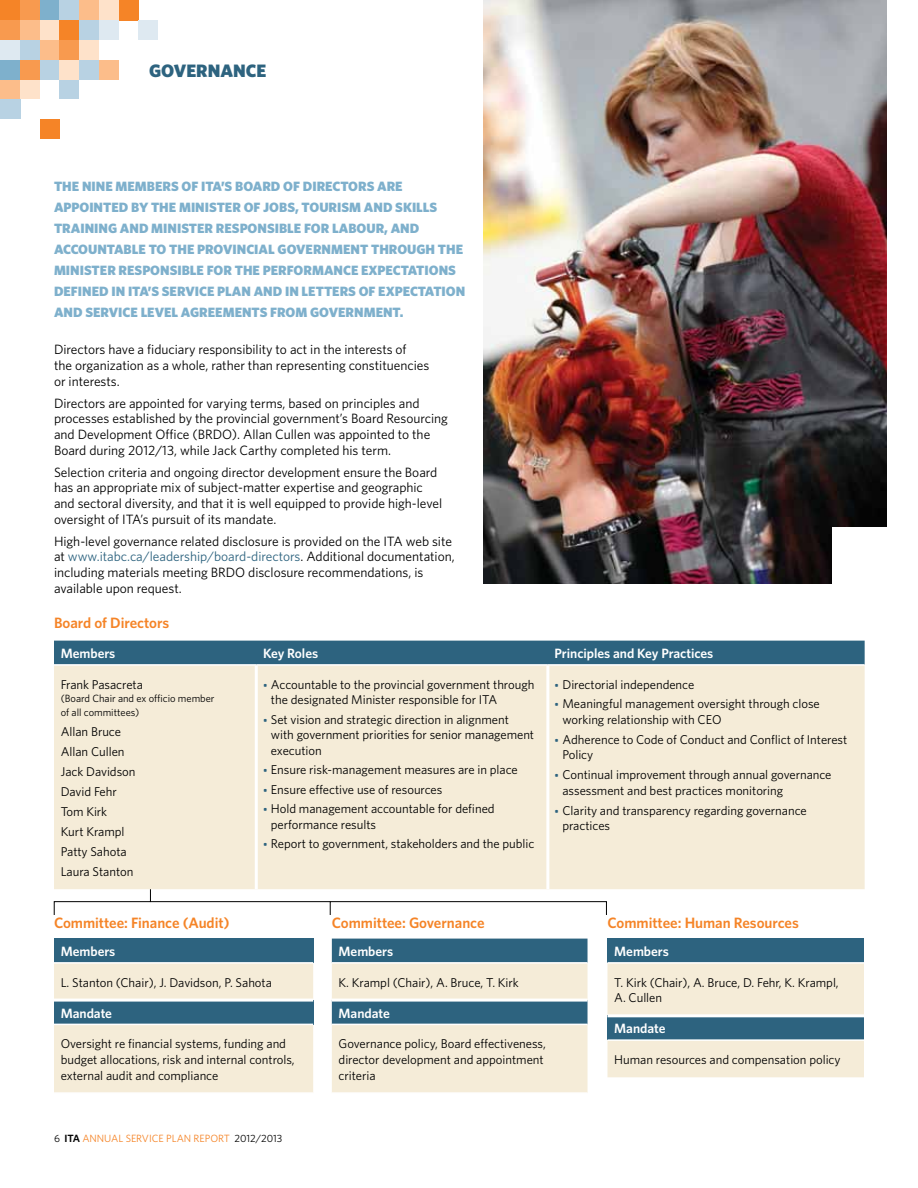
<style>
.page{position:relative;width:918px;height:1188px;background:#fff}
.page>*{position:absolute;margin:0;border:0;box-sizing:border-box;transform-origin:0 0}
.t1{font:900 18px "Whitney";color:#2d637f}
.t2{font:600 15px "Whitney";letter-spacing:-.005em;color:#f58427}
.t3{font:13.5px/15.8px "Whitney";letter-spacing:-.005em;color:#000}
.t4{font:900 13.5px/21px "Whitney";color:#7eb0cc}
.t5{font:600 13.5px "Whitney";letter-spacing:-.005em;color:#fff}
.t6{font:12.75px/15.8px "Whitney";letter-spacing:-.005em;color:#000}
.t7{font:10.5px/13.5px "Whitney";letter-spacing:-.005em;color:#000}
.t8{font:10.5px "Whitney";letter-spacing:-.005em;color:#f58427}
.s1{color:#2d637f}
.s2{font-weight:500;font-size:10.5px;color:#2d637f}
.s3{color:#000}
.s4{font-weight:600;color:#000}
</style>
<div class="page">
<div style="left:0;top:0;width:20px;height:20px;background:#f58427"></div>
<div style="left:0;top:79px;width:20px;height:20px;background:#fcbd8a"></div>
<div style="left:0;top:40px;width:20px;height:20px;background:#dee9f1"></div>
<div style="left:79px;top:0;width:20px;height:20px;background:#fcbd8a"></div>
<div style="left:79px;top:40px;width:20px;height:20px;background:#fee2ca"></div>
<div style="left:40px;top:0;width:20px;height:20px;background:#7eb0cc"></div>
<div style="left:40px;top:40px;width:20px;height:20px;background:#fcbd8a"></div>
<div style="left:40px;top:119px;width:20px;height:20px;background:#f58427"></div>
<div style="left:119px;top:0;width:19px;height:20px;background:#f58427"></div>
<div style="left:20px;top:0;width:20px;height:20px;background:#f89a4f"></div>
<div style="left:20px;top:79px;width:20px;height:20px;background:#fee2ca"></div>
<div style="left:20px;top:40px;width:20px;height:20px;background:#b8d2e3"></div>
<div style="left:99px;top:0;width:20px;height:20px;background:#fee2ca"></div>
<div style="left:60px;top:0;width:19px;height:20px;background:#b8d2e3"></div>
<div style="left:60px;top:79px;width:19px;height:20px;background:#b8d2e3"></div>
<div style="left:60px;top:40px;width:19px;height:20px;background:#f89a4f"></div>
<div style="left:0;top:20px;width:20px;height:20px;background:#f89a4f"></div>
<div style="left:0;top:99px;width:20px;height:20px;background:#b8d2e3"></div>
<div style="left:0;top:60px;width:20px;height:19px;background:#7eb0cc"></div>
<div style="left:79px;top:20px;width:20px;height:20px;background:#b8d2e3"></div>
<div style="left:79px;top:60px;width:20px;height:19px;background:#b8d2e3"></div>
<div style="left:40px;top:20px;width:20px;height:20px;background:#fee2ca"></div>
<div style="left:40px;top:60px;width:20px;height:19px;background:#b8d2e3"></div>
<div style="left:138px;top:20px;width:20px;height:20px;background:#dee9f1"></div>
<div style="left:20px;top:20px;width:20px;height:20px;background:#fcbd8a"></div>
<div style="left:20px;top:60px;width:20px;height:19px;background:#f89a4f"></div>
<div style="left:99px;top:20px;width:20px;height:20px;background:#dee9f1"></div>
<div style="left:99px;top:60px;width:20px;height:19px;background:#fcbd8a"></div>
<div style="left:60px;top:20px;width:19px;height:20px;background:#f58427"></div>
<div style="left:60px;top:60px;width:19px;height:19px;background:#fee2ca"></div>
<img style="left:484px;top:0;width:403px;height:583px">
<div style="left:54px;top:939px;width:259px;height:24px;background:#2d637f"></div>
<div style="left:54px;top:964px;width:259px;height:128px;background:#f5ecd8"></div>
<div style="left:54px;top:1000px;width:259px;height:24px;background:#2d637f"></div>
<hr style="left:54px;top:999px;width:259px;height:3px;background:#fff">
<hr style="left:54px;top:962px;width:259px;height:2px;background:#fff">
<hr style="left:54px;top:1024px;width:259px;height:1px;background:#fff">
<svg style="left:332px;top:939px;width:256px;height:153px;background:#b8c2bd"></svg>
<hr style="left:332px;top:999px;width:256px;height:3px;background:#fff">
<hr style="left:332px;top:962px;width:256px;height:2px;background:#fff">
<hr style="left:332px;top:1024px;width:256px;height:1px;background:#fff">
<div style="left:608px;top:939px;width:256px;height:24px;background:#2d637f"></div>
<div style="left:608px;top:964px;width:256px;height:113px;background:#f5ecd8"></div>
<div style="left:608px;top:1016px;width:256px;height:24px;background:#2d637f"></div>
<hr style="left:608px;top:1014px;width:256px;height:3px;background:#fff">
<hr style="left:608px;top:962px;width:256px;height:2px;background:#fff">
<hr style="left:608px;top:1039px;width:256px;height:2px;background:#fff">
<svg style="left:54px;top:889px;width:97px;height:26px"></svg>
<hr style="left:151px;top:901px;width:179px;height:1px;background:#000">
<div style="left:54px;top:641px;width:811px;height:23px;background:#2d637f"></div>
<div style="left:54px;top:666px;width:811px;height:223px;background:#f5ecd8"></div>
<hr style="left:255px;top:666px;width:3px;height:223px;background:#fff">
<hr style="left:546px;top:666px;width:3px;height:223px;background:#fff">
<div style="left:330px;top:901px;width:277px;height:14px;border:1px solid #000"></div>
<div style="left:832px;top:527px;width:61px;height:63px;background:#fff"></div>
<h1 class="t1" style="left:149px;top:59px;width:119px">GOVERNANCE</h1>
<p class="t4" style="left:54px;top:175px;width:413px">TH E NINE MEMBERS OF ITA’S BOARD OF DIRECTORS ARE APPOINTED BY TH E MINISTER OF JOBS, TOURISM AND SKILLS TRAINING AND MINISTER RESPONSIBLE FOR LABOUR, AND ACCOUNTABLE TO TH E PROVINCIAL GOVERNMENT TH ROUGH TH E MINISTER RESPONSIBLE FOR TH E PERFORMANCE EXPECTATIONS DEFINED IN ITA’S SERVICE PLAN AND IN LETTERS OF EXPECTATION AND SERVICE LEVEL AGREEMENTS FROM GOVERNMENT.</p>
<p class="t3" style="left:54px;top:341px;width:377px">Directors have a fiduciary responsibility to act in the interests of<br>the organization as a whole, rather than representing constituencies or interests.</p>
<p class="t3" style="left:54px;top:395px;width:395px">Directors are appointed for varying terms, based on principles and processes established by the provincial government’s Board Resourcing and Development Office (BRDO). Allan Cullen was appointed to the Board during 2012/13, while Jack Carthy completed his term.</p>
<p class="t3" style="left:54px;top:464px;width:390px">Selection criteria and ongoing director development ensure the Board has an appropriate mix of subject-matter expertise and geographic and sectoral diversity, and that it is well equipped to provide high-level oversight of ITA’s pursuit of its mandate.</p>
<p class="t3" style="left:54px;top:533px;width:402px">High-level governance related disclosure is provided on the ITA web site at <span class="s1">www.itabc.ca/leadership/board-directors</span>. Additional documentation, including materials meeting BRDO disclosure recommendations, is available upon request.</p>
<p class="t2" style="left:54px;top:613px;width:117px">Board of Directors</p>
<p class="t5" style="left:61px;top:644px;width:56px">Members</p>
<p class="t5" style="left:263px;top:644px;width:57px">Key Roles</p>
<p class="t5" style="left:555px;top:644px;width:160px">Principles and Key Practices</p>
<p class="t6" style="left:61px;top:676px;width:84px">Frank Pasacreta</p>
<p class="t7" style="left:61px;top:691px;width:155px">(Board Chair and ex officio member of all committees)</p>
<p class="t6" style="left:61px;top:721px;width:76px;line-height:20px">Allan Bruce<br>Allan Cullen<br>Jack Davidson<br>David Fehr<br>Tom Kirk<br>Kurt Krampl<br>Patty Sahota<br>Laura Stanton</p>
<p class="t6" style="left:271px;top:676px;width:265px;text-indent:-8px"><span class="s2">•</span> Accountable to the provincial government through the designated Minister responsible for ITA</p>
<p class="t6" style="left:271px;top:711px;width:265px;text-indent:-8px"><span class="s2">•</span> Set vision and strategic direction in alignment with government priorities for senior management execution</p>
<p class="t6" style="left:263px;top:762px;width:256px"><span class="s2">•</span> Ensure risk-management measures are in place</p>
<p class="t6" style="left:263px;top:781px;width:181px"><span class="s2">•</span> Ensure effective use of resources</p>
<p class="t6" style="left:271px;top:800px;width:225px;text-indent:-8px"><span class="s2">•</span> Hold management accountable for defined performance results</p>
<p class="t6" style="left:263px;top:835px;width:273px"><span class="s2">•</span> Report to government, stakeholders and the public</p>
<p class="t6" style="left:555px;top:676px;width:141px"><span class="s2">•</span> Directorial independence</p>
<p class="t6" style="left:562px;top:696px;width:259px;text-indent:-8px"><span class="s2">•</span> Meaningful management oversight through close working relationship with CEO</p>
<p class="t6" style="left:562px;top:731px;width:286px;text-indent:-8px"><span class="s2">•</span> Adherence to Code of Conduct and Conflict of Interest<br>Policy</p>
<p class="t6" style="left:562px;top:766px;width:271px;text-indent:-8px"><span class="s2">•</span> Continual improvement through annual governance assessment and best practices monitoring</p>
<p class="t6" style="left:562px;top:802px;width:246px;text-indent:-8px"><span class="s2">•</span> Clarity and transparency regarding governance practices</p>
<p class="t2" style="left:54px;top:913px;width:177px">Committee: Finance (Audit)</p>
<p class="t5" style="left:61px;top:942px;width:56px">Members</p>
<p class="t6" style="left:61px;top:974px;width:213px">L. Stanton (Chair), J. Davidson, P. Sahota</p>
<p class="t5" style="left:61px;top:1004px;width:53px">Mandate</p>
<p class="t6" style="left:61px;top:1035px;width:235px">Oversight re financial systems, funding and budget allocations, risk and internal controls, external audit and compliance</p>
<p class="t8" style="left:54px;top:1132px;width:230px"><span class="s3">6</span> <span class="s4">ITA</span> ANNUAL SERVICE PLAN REPORT <span class="s3">2012/2013</span></p>
<p class="t2" style="left:332px;top:913px;width:154px">Committee: Governance</p>
<p class="t5" style="left:339px;top:942px;width:56px">Members</p>
<p class="t6" style="left:339px;top:974px;width:182px">K. Krampl (Chair), A. Bruce, T. Kirk</p>
<p class="t5" style="left:339px;top:1004px;width:53px">Mandate</p>
<p class="t6" style="left:339px;top:1035px;width:209px">Governance policy, Board effectiveness, director development and appointment criteria</p>
<p class="t2" style="left:608px;top:913px;width:193px">Committee: Human Resources</p>
<p class="t5" style="left:614px;top:942px;width:56px">Members</p>
<p class="t6" style="left:614px;top:974px;width:226px">T. Kirk (Chair), A. Bruce, D. Fehr, K. Krampl,<br>A. Cullen</p>
<p class="t5" style="left:614px;top:1020px;width:53px">Mandate</p>
<p class="t6" style="left:614px;top:1051px;width:228px">Human resources and compensation policy</p>
</div>
